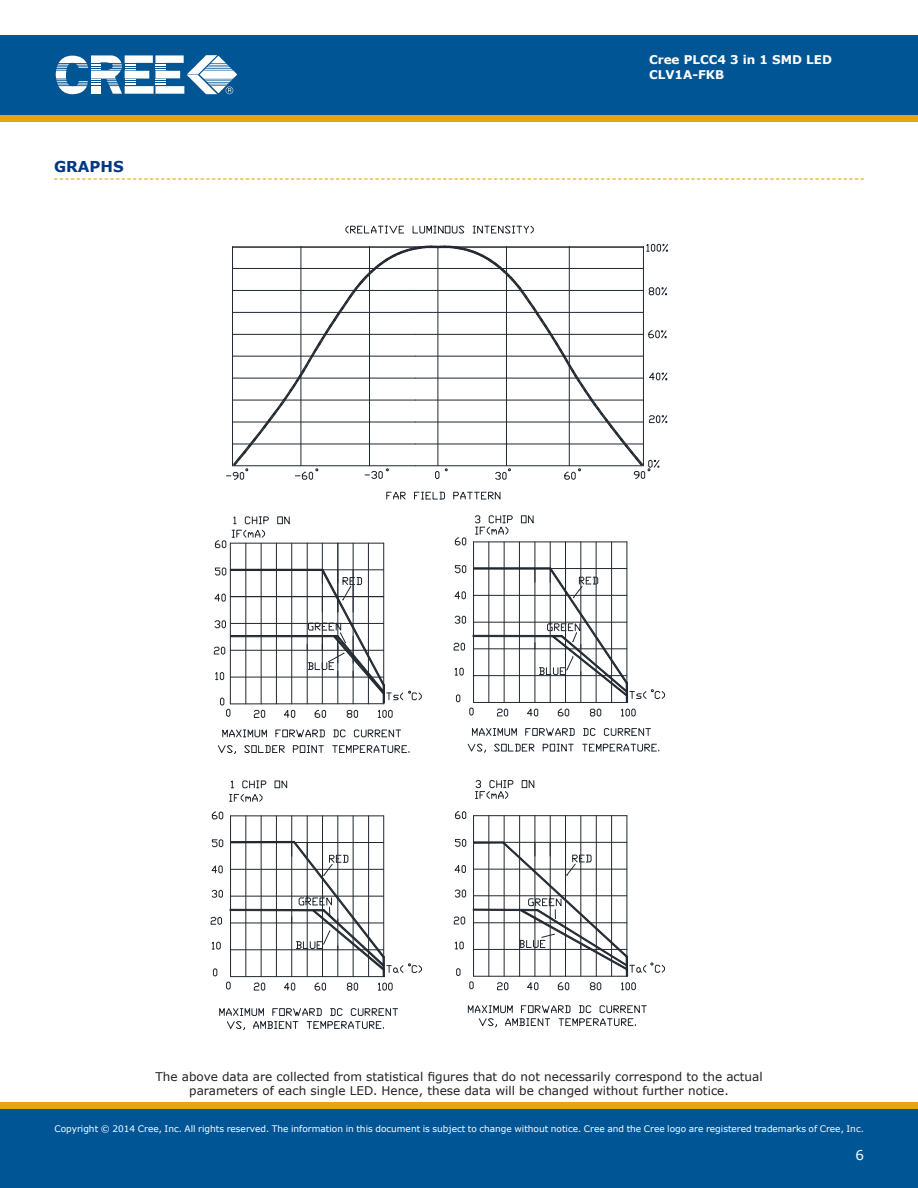
<style>
.page{position:relative;width:918px;height:1188px;background:#fff}
.page>*{position:absolute;margin:0;border:0;box-sizing:border-box;transform-origin:0 0}
.Section_heading_with{font:700 15px "Verdana";color:#003882}
.t1{font:13.5px "Verdana";color:#fff}
.t2{font:12px "Verdana";color:#231f20}
.t3{font:700 12px/15px "Verdana";color:#fff}
.t4{font:9px "Verdana";color:#fff}
</style>
<div class="page">
<div style="left:0;top:115px;width:918px;height:7px;background:#e7a512"></div>
<div style="left:0;top:35px;width:918px;height:80px;background:#005595"></div>
<svg style="left:56px;top:55px;width:181px;height:39px"></svg>
<div style="left:0;top:1108px;width:918px;height:80px;background:#005595"></div>
<div style="left:0;top:1102px;width:918px;height:6px;background:#e7a512"></div>
<svg style="left:54px;top:178px;width:810px;height:2px"></svg>
<svg style="left:472px;top:728px;width:45px;height:8px"></svg>
<svg style="left:526px;top:728px;width:48px;height:8px"></svg>
<svg style="left:583px;top:728px;width:12px;height:8px"></svg>
<svg style="left:604px;top:728px;width:46px;height:8px"></svg>
<svg style="left:590px;top:709px;width:11px;height:7px"></svg>
<svg style="left:468px;top:1005px;width:178px;height:22px"></svg>
<svg style="left:468px;top:744px;width:18px;height:9px"></svg>
<svg style="left:494px;top:744px;width:40px;height:8px"></svg>
<svg style="left:543px;top:744px;width:30px;height:8px"></svg>
<svg style="left:583px;top:743px;width:77px;height:9px"></svg>
<hr style="left:474px;top:542px;width:153px;height:1px;background:#212830">
<hr style="left:474px;top:702px;width:153px;height:1px;background:#212830">
<div style="left:626px;top:683px;width:2px;height:20px;border:1px solid #212830"></div>
<svg style="left:218px;top:745px;width:18px;height:9px"></svg>
<svg style="left:245px;top:745px;width:39px;height:8px"></svg>
<svg style="left:293px;top:745px;width:30px;height:8px"></svg>
<svg style="left:333px;top:745px;width:77px;height:8px"></svg>
<svg style="left:220px;top:1008px;width:178px;height:22px"></svg>
<div style="left:522px;top:780px;width:5px;height:8px;border:1px solid #212830"></div>
<svg style="left:529px;top:780px;width:5px;height:8px"></svg>
<svg style="left:476px;top:780px;width:37px;height:19px"></svg>
<svg style="left:234px;top:516px;width:2px;height:8px"></svg>
<svg style="left:245px;top:517px;width:24px;height:7px"></svg>
<svg style="left:278px;top:516px;width:11px;height:8px"></svg>
<svg style="left:232px;top:530px;width:33px;height:8px"></svg>
<hr style="left:230px;top:543px;width:154px;height:1px;background:#212830">
<svg style="left:223px;top:729px;width:44px;height:9px"></svg>
<svg style="left:276px;top:730px;width:48px;height:7px"></svg>
<svg style="left:333px;top:730px;width:12px;height:7px"></svg>
<svg style="left:354px;top:729px;width:47px;height:9px"></svg>
<hr style="left:230px;top:543px;width:1px;height:161px;background:#212830">
<hr style="left:246px;top:543px;width:1px;height:161px;background:#212830">
<hr style="left:291px;top:543px;width:1px;height:161px;background:#212830">
<hr style="left:307px;top:543px;width:1px;height:107px;background:#212830">
<svg style="left:521px;top:515px;width:12px;height:8px"></svg>
<hr style="left:368px;top:543px;width:1px;height:54px;background:#212830">
<hr style="left:383px;top:543px;width:1px;height:161px;background:#212830">
<hr style="left:504px;top:542px;width:1px;height:160px;background:#212830">
<hr style="left:489px;top:542px;width:1px;height:160px;background:#212830">
<hr style="left:473px;top:542px;width:1px;height:160px;background:#212830">
<svg style="left:470px;top:708px;width:3px;height:7px"></svg>
<svg style="left:456px;top:695px;width:4px;height:7px"></svg>
<svg style="left:497px;top:709px;width:11px;height:7px"></svg>
<svg style="left:455px;top:668px;width:8px;height:8px"></svg>
<svg style="left:454px;top:643px;width:11px;height:7px"></svg>
<svg style="left:455px;top:616px;width:11px;height:8px"></svg>
<svg style="left:455px;top:591px;width:11px;height:8px"></svg>
<svg style="left:455px;top:565px;width:11px;height:8px"></svg>
<svg style="left:475px;top:516px;width:37px;height:19px"></svg>
<hr style="left:581px;top:542px;width:1px;height:53px;background:#212830">
<hr style="left:519px;top:542px;width:1px;height:160px;background:#212830">
<svg style="left:527px;top:709px;width:11px;height:7px"></svg>
<svg style="left:558px;top:709px;width:11px;height:7px"></svg>
<hr style="left:353px;top:543px;width:1px;height:80px;background:#212830">
<hr style="left:565px;top:542px;width:1px;height:80px;background:#212830">
<hr style="left:338px;top:543px;width:1px;height:69px;background:#212830">
<hr style="left:322px;top:543px;width:1px;height:69px;background:#212830">
<hr style="left:550px;top:542px;width:1px;height:80px;background:#212830">
<hr style="left:535px;top:542px;width:1px;height:107px;background:#212830">
<hr style="left:276px;top:543px;width:1px;height:161px;background:#212830">
<hr style="left:261px;top:543px;width:1px;height:161px;background:#212830">
<hr style="left:627px;top:542px;width:1px;height:160px;background:#212830">
<svg style="left:621px;top:709px;width:14px;height:8px"></svg>
<hr style="left:596px;top:542px;width:1px;height:53px;background:#212830">
<hr style="left:611px;top:542px;width:1px;height:53px;background:#212830">
<svg style="left:275px;top:780px;width:12px;height:8px"></svg>
<svg style="left:230px;top:781px;width:36px;height:21px"></svg>
<svg style="left:215px;top:541px;width:11px;height:7px"></svg>
<svg style="left:455px;top:538px;width:11px;height:7px"></svg>
<svg style="left:214px;top:568px;width:208px;height:150px"></svg>
<svg style="left:474px;top:568px;width:191px;height:134px"></svg>
<hr style="left:231px;top:816px;width:153px;height:1px;background:#212830">
<hr style="left:261px;top:816px;width:1px;height:161px;background:#212830">
<hr style="left:246px;top:816px;width:1px;height:161px;background:#212830">
<hr style="left:230px;top:816px;width:1px;height:161px;background:#212830">
<hr style="left:338px;top:816px;width:1px;height:53px;background:#212830">
<hr style="left:276px;top:816px;width:1px;height:161px;background:#212830">
<hr style="left:322px;top:816px;width:1px;height:80px;background:#212830">
<hr style="left:307px;top:816px;width:1px;height:80px;background:#212830">
<hr style="left:291px;top:816px;width:1px;height:107px;background:#212830">
<hr style="left:383px;top:816px;width:1px;height:161px;background:#212830">
<hr style="left:353px;top:816px;width:1px;height:53px;background:#212830">
<hr style="left:368px;top:816px;width:1px;height:53px;background:#212830">
<svg style="left:212px;top:812px;width:11px;height:7px"></svg>
<svg style="left:211px;top:840px;width:211px;height:151px"></svg>
<svg style="left:590px;top:983px;width:11px;height:7px"></svg>
<hr style="left:474px;top:815px;width:153px;height:1px;background:#212830">
<hr style="left:474px;top:976px;width:153px;height:1px;background:#212830">
<hr style="left:504px;top:816px;width:1px;height:160px;background:#212830">
<hr style="left:489px;top:816px;width:1px;height:160px;background:#212830">
<hr style="left:473px;top:816px;width:1px;height:160px;background:#212830">
<svg style="left:470px;top:982px;width:3px;height:7px"></svg>
<svg style="left:456px;top:969px;width:4px;height:7px"></svg>
<svg style="left:497px;top:983px;width:11px;height:7px"></svg>
<svg style="left:455px;top:942px;width:8px;height:8px"></svg>
<svg style="left:454px;top:917px;width:11px;height:7px"></svg>
<svg style="left:455px;top:890px;width:11px;height:7px"></svg>
<svg style="left:455px;top:865px;width:11px;height:8px"></svg>
<svg style="left:455px;top:839px;width:11px;height:8px"></svg>
<hr style="left:581px;top:816px;width:1px;height:53px;background:#212830">
<hr style="left:519px;top:816px;width:1px;height:160px;background:#212830">
<svg style="left:527px;top:982px;width:11px;height:8px"></svg>
<svg style="left:558px;top:983px;width:11px;height:7px"></svg>
<hr style="left:565px;top:816px;width:1px;height:80px;background:#212830">
<hr style="left:550px;top:816px;width:1px;height:80px;background:#212830">
<hr style="left:535px;top:816px;width:1px;height:107px;background:#212830">
<hr style="left:627px;top:816px;width:1px;height:160px;background:#212830">
<svg style="left:621px;top:982px;width:15px;height:8px"></svg>
<hr style="left:596px;top:816px;width:1px;height:53px;background:#212830">
<hr style="left:611px;top:816px;width:1px;height:53px;background:#212830">
<svg style="left:455px;top:812px;width:11px;height:7px"></svg>
<svg style="left:474px;top:842px;width:191px;height:134px"></svg>
<svg style="left:387px;top:492px;width:18px;height:7px"></svg>
<svg style="left:414px;top:492px;width:31px;height:8px"></svg>
<svg style="left:454px;top:492px;width:46px;height:8px"></svg>
<svg style="left:346px;top:226px;width:58px;height:8px"></svg>
<svg style="left:413px;top:225px;width:51px;height:9px"></svg>
<svg style="left:473px;top:226px;width:60px;height:8px"></svg>
<svg style="left:226px;top:244px;width:442px;height:236px"></svg>
<p class="Section_heading_with" style="left:54px;top:157px;width:71px">GRAPHS</p>
<h3 class="t3" style="left:649px;top:52px;width:184px">Cree PLCC4 3 in 1 SMD LED<br>CLV1A-FKB</h3>
<p class="t2" style="left:155px;top:1069px;width:609px">The above data are collected from statistical figures that do not necessarily correspond to the actual</p>
<p class="t2" style="left:189px;top:1083px;width:541px">parameters of each single LED. Hence, these data will be changed without further notice.</p>
<p class="t4" style="left:54px;top:1123px;width:811px">Copyright © 2014 Cree, Inc. All rights reserved. The information in this document is subject to change without notice. Cree and the Cree logo are registered trademarks of Cree, Inc.</p>
<p class="t4" style="left:54px;top:1125px;width:58px">of Cree, Inc.</p>
<h2 class="t1" style="left:855px;top:1146px;width:10px">6</h2>
</div>
